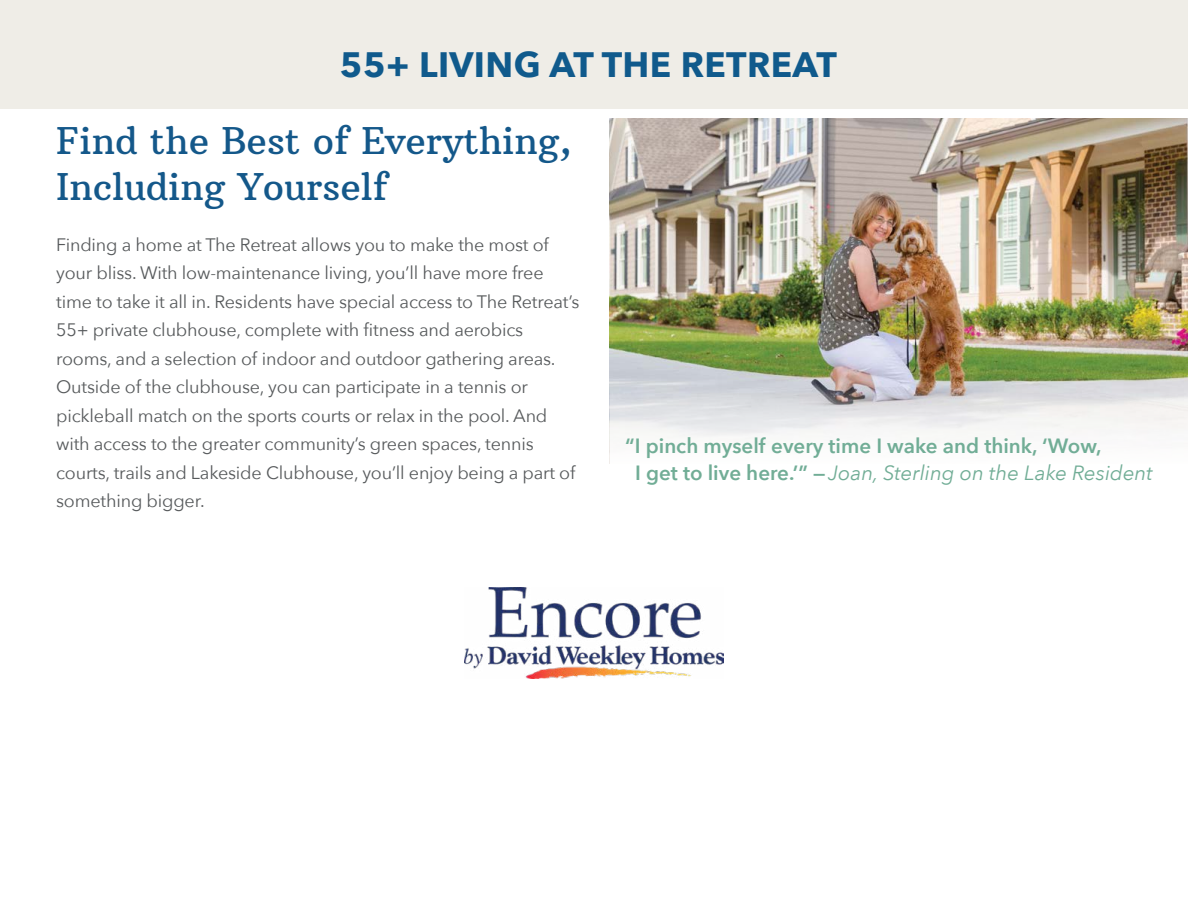
<style>
.page{position:relative;width:1188px;height:918px;background:#fff}
.page>*{position:absolute;margin:0;border:0;box-sizing:border-box;transform-origin:0 0}
.t1{font:37.5px/45.3px "Arbutus Slab";color:#14588a}
.t2{font:700 35.25px "Avenir Next";letter-spacing:.01em;color:#105a8c}
.t3{font:600 20.55px/27.5px "Avenir Next";color:#71ad96}
.t4{font:18px/28.5px "Avenir Next";letter-spacing:-.01em;color:#575a5c}
.s1{font-weight:400;font-style:italic}
</style>
<div class="page">
<img style="left:464px;top:588px;width:260px;height:90px">
<img style="left:610px;top:118px;width:578px;height:260px">
<svg style="left:610px;top:378px;width:578px;height:58px"></svg>
<div style="left:0;top:0;width:1188px;height:108px;background:#efede7"></div>
<h2 class="t2" style="left:340px;top:34px;width:498px">55+ LIVING AT THE RETREAT</h2>
<h1 class="t1" style="left:56px;top:118px;width:517px">Find the Best of Everything,<br>Including Yourself</h1>
<p class="t4" style="left:56px;top:230px;width:525px">Finding a home at The Retreat allows you to make the most of your bliss. With low-maintenance living, you’ll have more free time to take it all in. Residents have special access to The Retreat’s 55+ private clubhouse, complete with fitness and aerobics rooms, and a selection of indoor and outdoor gathering areas.<br>Outside of the clubhouse, you can participate in a tennis or pickleball match on the sports courts or relax in the pool. And with access to the greater community’s green spaces, tennis courts, trails and Lakeside Clubhouse, you’ll enjoy being a part of something bigger.</p>
<p class="t3" style="left:635px;top:431px;width:519px;text-indent:-10px">“I pinch myself every time I wake and think, ‘Wow,<br>I get to live here.’” —<span class="s1">Joan, Sterling on the Lake Resident</span></p>
</div>
